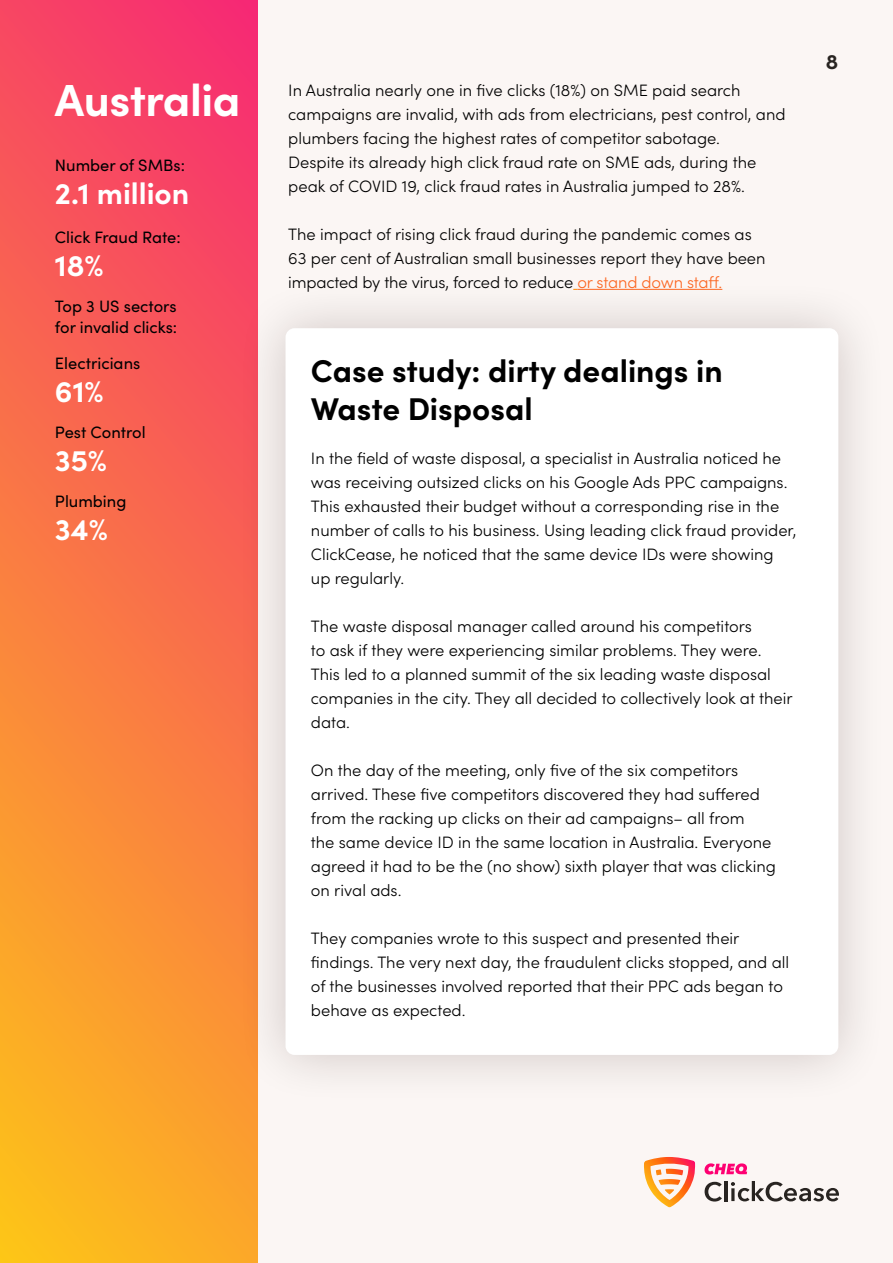
<style>
.page{position:relative;width:893px;height:1263px;background:#fbf6f4}
.page>*{position:absolute;margin:0;border:0;box-sizing:border-box;transform-origin:0 0}
.t1{font:700 45px "Sofia Pro";letter-spacing:-.01em;color:#fff}
.t2{font:700 31.5px/37.8px "Sofia Pro";color:#000}
.t3{font:700 30px "Sofia Pro";color:#fff}
.t4{font:700 21px "Sofia Pro";color:#282421}
.t5{font:300 16.5px/24px "Sofia Pro";color:#000001}
.t6{font:300 16.5px/24px "Sofia Pro";color:#000}
.t7{font:16.5px "Sofia Pro";color:#000001}
.t8{font:16.5px "Sofia Pro";color:#000002}
.s1{color:#fc6723}
</style>
<div class="page">
<svg style="left:644px;top:1157px;width:51px;height:50px"></svg>
<svg style="left:704px;top:1163px;width:43px;height:11px"></svg>
<svg style="left:705px;top:1182px;width:17px;height:19px"></svg>
<hr style="left:724px;top:1181px;width:3px;height:20px;background:#282421">
<svg style="left:731px;top:1181px;width:108px;height:20px"></svg>
<svg style="left:0;top:0;width:257px;height:1263px;background:#f97745"></svg>
<div style="left:235px;top:278px;width:654px;height:827px;background:#180100;opacity:.2"></div>
<div style="left:286px;top:328px;width:552px;height:727px;background:#fff;border-radius:9px"></div>
<hr style="left:577px;top:289px;width:145px;height:1px;background:#fc6723">
<p class="t1" style="left:55px;top:66px;width:187px">Australia</p>
<p class="t7" style="left:55px;top:153px;width:132px">Number of SMBs:</p>
<p class="t3" style="left:55px;top:170px;width:136px">2.1 million</p>
<p class="t7" style="left:55px;top:226px;width:127px">Click Fraud Rate:</p>
<p class="t3" style="left:55px;top:243px;width:50px">18%</p>
<p class="t7" style="left:55px;top:295px;width:123px">Top 3 US sectors</p>
<p class="t7" style="left:55px;top:316px;width:124px">for invalid clicks:</p>
<p class="t7" style="left:55px;top:352px;width:87px">Electricians</p>
<p class="t3" style="left:55px;top:369px;width:50px">61%</p>
<p class="t7" style="left:55px;top:421px;width:92px">Pest Control</p>
<p class="t3" style="left:55px;top:438px;width:54px">35%</p>
<p class="t8" style="left:55px;top:490px;width:73px">Plumbing</p>
<p class="t3" style="left:55px;top:507px;width:54px">34%</p>
<p class="t6" style="left:288px;top:77px;width:499px">In Australia nearly one in five clicks (18%) on SME paid search campaigns are invalid, with ads from electricians, pest control, and plumbers facing the highest rates of competitor sabotage.</p>
<p class="t6" style="left:288px;top:149px;width:470px">Despite its already high click fraud rate on SME ads, during the peak of COVID 19, click fraud rates in Australia jumped to 28%.</p>
<p class="t6" style="left:288px;top:221px;width:479px">The impact of rising click fraud during the pandemic comes as<br>63 per cent of Australian small businesses report they have been impacted by the virus, forced to reduce <span class="s1">or stand down staff.</span></p>
<p class="t2" style="left:311px;top:350px;width:413px">Case study: dirty dealings in<br>Waste Disposal</p>
<p class="t5" style="left:311px;top:446px;width:487px">In the field of waste disposal, a specialist in Australia noticed he was receiving outsized clicks on his Google Ads PPC campaigns.<br>This exhausted their budget without a corresponding rise in the number of calls to his business. Using leading click fraud provider, ClickCease, he noticed that the same device IDs were showing up regularly.</p>
<p class="t5" style="left:311px;top:614px;width:483px">The waste disposal manager called around his competitors<br>to ask if they were experiencing similar problems. They were.<br>This led to a planned summit of the six leading waste disposal companies in the city. They all decided to collectively look at their data.</p>
<p class="t5" style="left:311px;top:758px;width:467px">On the day of the meeting, only five of the six competitors arrived. These five competitors discovered they had suffered from the racking up clicks on their ad campaigns– all from<br>the same device ID in the same location in Australia. Everyone agreed it had to be the (no show) sixth player that was clicking on rival ads.</p>
<p class="t5" style="left:311px;top:926px;width:480px">They companies wrote to this suspect and presented their findings. The very next day, the fraudulent clicks stopped, and all of the businesses involved reported that their PPC ads began to behave as expected.</p>
<p class="t4" style="left:826px;top:46px;width:14px">8</p>
</div>
